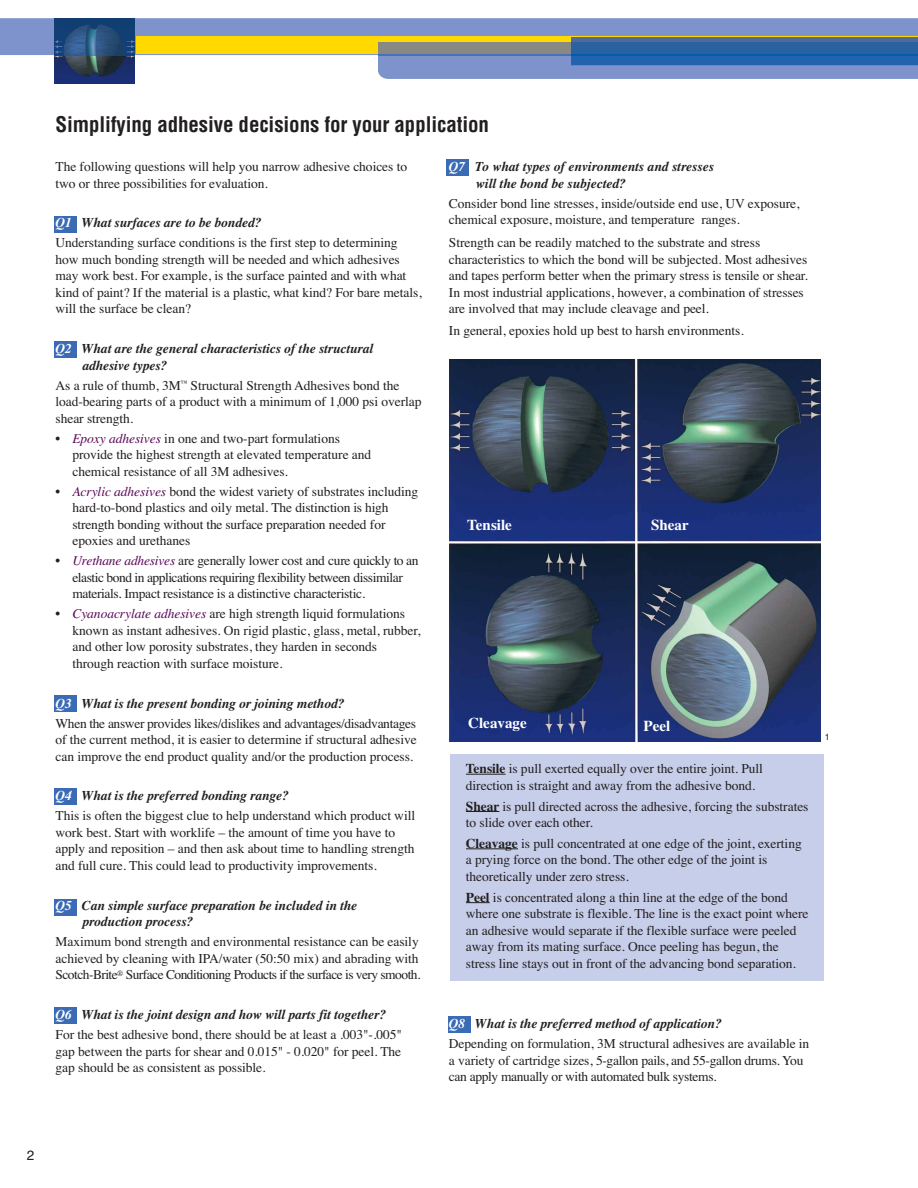
<style>
.page{position:relative;width:918px;height:1188px;background:#fff}
.page>*{position:absolute;margin:0;border:0;box-sizing:border-box;transform-origin:0 0}
.t1{font:700 condensed 21px "Helvetica";letter-spacing:-.005em;color:#231f20}
.t2{font:700 15.15px "Times";color:#fff}
.t3{font:13.5px/16.5px "Times";letter-spacing:-.005em;color:#231f20}
.t4{font:13.5px/20px "Times";letter-spacing:-.025em;color:#231f20}
.t5{font:italic 700 13.5px/16.5px "Times";letter-spacing:-.005em;color:#231f20}
.t6{font:13.5px/16.5px "Times";letter-spacing:-.03em;color:#231f20}
.t7{font:13.5px "Helvetica";color:#231f20}
.t8{font:9px "Helvetica";color:#231f20}
.s1{font-weight:700;font-style:italic;color:#fff}
.s2{font-weight:700;font-style:italic}
.s3{color:#fff}
.s4{font-style:italic;color:#5a0859}
.s5{font-weight:700}
</style>
<div class="page">
<div style="left:54px;top:216px;width:23px;height:16px;background:#3a6bb4"></div>
<div style="left:450px;top:755px;width:373px;height:226px;background:#c7cee9"></div>
<img style="left:449px;top:360px;width:372px;height:382px">
<hr style="left:466px;top:774px;width:40px;height:1px;background:#231f20">
<hr style="left:466px;top:811px;width:33px;height:1px;background:#231f20">
<hr style="left:466px;top:848px;width:52px;height:1px;background:#231f20">
<svg style="left:466px;top:902px;width:24px;height:1px"></svg>
<div style="left:54px;top:342px;width:23px;height:16px;background:#3a6bb4"></div>
<div style="left:54px;top:695px;width:23px;height:16px;background:#3a6bb4"></div>
<div style="left:54px;top:788px;width:23px;height:16px;background:#3a6bb4"></div>
<div style="left:54px;top:1007px;width:23px;height:16px;background:#3a6bb4"></div>
<div style="left:54px;top:899px;width:23px;height:16px;background:#3a6bb4"></div>
<div style="left:448px;top:1017px;width:23px;height:16px;background:#3a6bb4"></div>
<div style="left:446px;top:159px;width:22px;height:17px;background:#3a6bb4"></div>
<svg style="left:0;top:18px;width:918px;height:66px"></svg>
<hr style="left:571px;top:54px;width:347px;height:1px;background:#005dac">
<div style="left:571px;top:42px;width:347px;height:12px;background:#2b61a0"></div>
<h1 class="t1" style="left:56px;top:116px;width:435px">Simplifying adhesive decisions for your application</h1>
<p class="t3" style="left:56px;top:160px;width:353px">The following questions will help you narrow adhesive choices to two or three possibilities for evaluation.</p>
<p class="t3" style="left:56px;top:214px;width:344px;line-height:20px"><span class="s1">Q1</span> <span class="s2">What surfaces are to be bonded?<br></span>Understanding surface conditions is the first step to determining</p>
<p class="t3" style="left:56px;top:252px;width:368px">how much bonding strength will be needed and which adhesives may work best. For example, is the surface painted and with what kind of paint? If the material is a plastic, what kind? For bare metals, will the surface be clean?</p>
<p class="t5" style="left:82px;top:342px;width:292px;text-indent:-27px"><span class="s3">Q2</span> What are the general characteristics of the structural adhesive types?</p>
<p class="t3" style="left:56px;top:378px;width:367px">As a rule of thumb, 3M<sup>™</sup> Structural Strength Adhesives bond the load-bearing parts of a product with a minimum of 1,000 psi overlap shear strength.</p>
<p class="t3" style="left:72px;top:431px;width:300px;text-indent:-17px">• <span class="s4">Epoxy adhesives</span> in one and two-part formulations provide the highest strength at elevated temperature and chemical resistance of all 3M adhesives.</p>
<p class="t3" style="left:72px;top:484px;width:347px;text-indent:-17px">• <span class="s4">Acrylic adhesives</span> bond the widest variety of substrates including hard-to-bond plastics and oily metal. The distinction is high strength bonding without the surface preparation needed for epoxies and urethanes</p>
<p class="t6" style="left:72px;top:554px;width:347px;text-indent:-17px">• <span class="s4">Urethane adhesives</span> are generally lower cost and cure quickly to an elastic bond in applications requiring flexibility between dissimilar materials. Impact resistance is a distinctive characteristic.</p>
<p class="t3" style="left:72px;top:607px;width:350px;text-indent:-17px">• <span class="s4">Cyanoacrylate adhesives</span> are high strength liquid formulations known as instant adhesives. On rigid plastic, glass, metal, rubber, and other low porosity substrates, they harden in seconds through reaction with surface moisture.</p>
<p class="t4" style="left:56px;top:694px;width:362px"><span class="s1">Q3</span> <span class="s2">What is the present bonding or joining method?<br></span>When the answer provides likes/dislikes and advantages/disadvantages</p>
<p class="t3" style="left:56px;top:733px;width:363px">of the current method, it is easier to determine if structural adhesive can improve the end product quality and/or the production process.</p>
<p class="t3" style="left:56px;top:787px;width:361px;line-height:20px"><span class="s1">Q4</span> <span class="s2">What is the preferred bonding range?<br></span>This is often the biggest clue to help understand which product will</p>
<p class="t3" style="left:56px;top:825px;width:360px">work best. Start with worklife – the amount of time you have to apply and reposition – and then ask about time to handling strength and full cure. This could lead to productivity improvements.</p>
<p class="t5" style="left:82px;top:898px;width:276px;text-indent:-27px"><span class="s3">Q5</span> Can simple surface preparation be included in the production process?</p>
<p class="t3" style="left:56px;top:935px;width:366px">Maximum bond strength and environmental resistance can be easily achieved by cleaning with IPA/water (50:50 mix) and abrading with<br>Scotch-Brite<sup>®</sup> Surface Conditioning Products if the surface is very smooth.</p>
<p class="t3" style="left:56px;top:1006px;width:348px;line-height:20px"><span class="s1">Q6</span> <span class="s2">What is the joint design and how will parts fit together?<br></span>For the best adhesive bond, there should be at least a .003"-.005"</p>
<p class="t3" style="left:56px;top:1044px;width:347px">gap between the parts for shear and 0.015" - 0.020" for peel. The gap should be as consistent as possible.</p>
<p class="t5" style="left:476px;top:159px;width:240px;text-indent:-27px"><span class="s3">Q7</span> To what types of environments and stresses will the bond be subjected?</p>
<p class="t3" style="left:449px;top:196px;width:352px">Consider bond line stresses, inside/outside end use, UV exposure, chemical exposure, moisture, and temperature ranges.</p>
<p class="t3" style="left:449px;top:236px;width:361px">Strength can be readily matched to the substrate and stress characteristics to which the bond will be subjected. Most adhesives and tapes perform better when the primary stress is tensile or shear.<br>In most industrial applications, however, a combination of stresses are involved that may include cleavage and peel.</p>
<p class="t3" style="left:449px;top:324px;width:296px">In general, epoxies hold up best to harsh environments.</p>
<p class="t2" style="left:467px;top:520px;width:46px">Tensile</p>
<p class="t2" style="left:651px;top:520px;width:39px">Shear</p>
<p class="t2" style="left:468px;top:717px;width:60px">Cleavage</p>
<p class="t2" style="left:644px;top:721px;width:28px">Peel</p>
<p class="t3" style="left:466px;top:762px;width:299px"><span class="s5">Tensile</span> is pull exerted equally over the entire joint. Pull direction is straight and away from the adhesive bond.</p>
<p class="t3" style="left:466px;top:799px;width:344px"><span class="s5">Shear</span> is pull directed across the adhesive, forcing the substrates to slide over each other.</p>
<p class="t3" style="left:466px;top:836px;width:337px"><span class="s5">Cleavage</span> is pull concentrated at one edge of the joint, exerting a prying force on the bond. The other edge of the joint is theoretically under zero stress.</p>
<p class="t3" style="left:466px;top:890px;width:344px"><span class="s5">Peel</span> is concentrated along a thin line at the edge of the bond where one substrate is flexible. The line is the exact point where an adhesive would separate if the flexible surface were peeled away from its mating surface. Once peeling has begun, the stress line stays out in front of the advancing bond separation.</p>
<p class="t3" style="left:449px;top:1015px;width:362px;line-height:20px"><span class="s1">Q8</span> <span class="s2">What is the preferred method of application?<br></span>Depending on formulation, 3M structural adhesives are available in</p>
<p class="t4" style="left:449px;top:1053px;width:356px;line-height:16.5px">a variety of cartridge sizes, 5-gallon pails, and 55-gallon drums. You can apply manually or with automated bulk systems.</p>
<p class="t8" style="left:825px;top:733px;width:7px">1</p>
<p class="t7" style="left:27px;top:1150px;width:9px">2</p>
</div>
